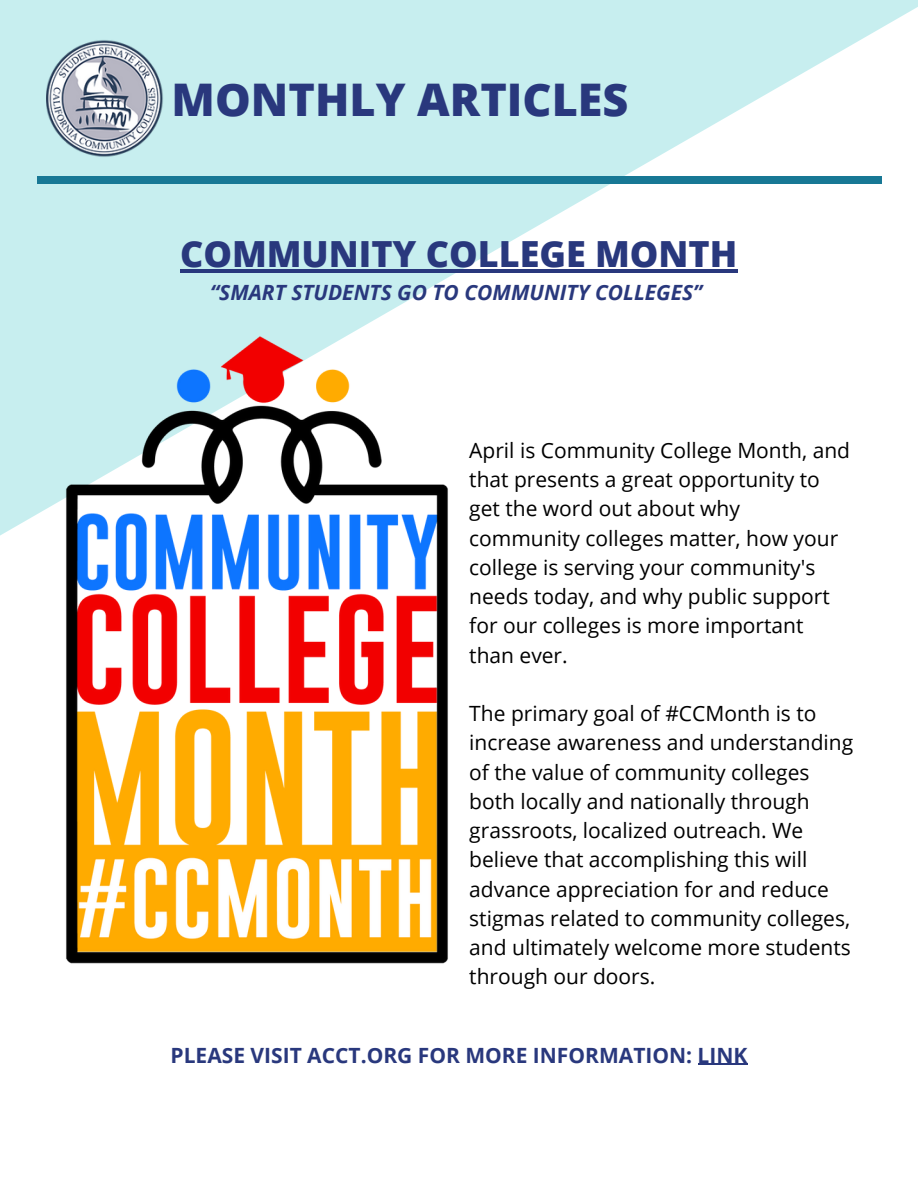
<style>
.page{position:relative;width:918px;height:1188px;background:#fff}
.page>*{position:absolute;margin:0;border:0;box-sizing:border-box;transform-origin:0 0}
.t1{font:800 45px "Open Sans";color:#29387d}
.t2{font:800 36px "Open Sans";color:#29387d}
.t3{font:21px/29.2px "Open Sans";color:#000}
.t4{font:700 21px "Open Sans";color:#29387d}
.t5{font:italic 700 21px "Open Sans";color:#29387d}
</style>
<div class="page">
<svg style="left:0;top:0;width:918px;height:536px;fill:#c7eeef"></svg>
<div style="left:37px;top:176px;width:845px;height:7px;background:#187895"></div>
<img style="left:46px;top:38px;width:119px;height:121px">
<img style="left:46px;top:328px;width:423px;height:636px">
<hr style="left:180px;top:270px;width:558px;height:3px;background:#29387d">
<hr style="left:698px;top:1064px;width:49px;height:1px;background:#29387d">
<h1 class="t1" style="left:172px;top:68px;width:458px">MONTHLY ARTICLES</h1>
<h2 class="t2" style="left:180px;top:229px;width:559px">COMMUNITY COLLEGE MONTH</h2>
<p class="t5" style="left:210px;top:277px;width:494px">“SMART STUDENTS GO TO COMMUNITY COLLEGES”</p>
<p class="t3" style="left:469px;top:435px;width:382px">April is Community College Month, and that presents a great opportunity to get the word out about why community colleges matter, how your college is serving your community's needs today, and why public support for our colleges is more important than ever.</p>
<p class="t3" style="left:469px;top:698px;width:385px">The primary goal of #CCMonth is to increase awareness and understanding of the value of community colleges both locally and nationally through grassroots, localized outreach. We believe that accomplishing this will advance appreciation for and reduce stigmas related to community colleges, and ultimately welcome more students through our doors.</p>
<p class="t4" style="left:171px;top:1040px;width:578px">PLEASE VISIT ACCT.ORG FOR MORE INFORMATION: LINK</p>
</div>
